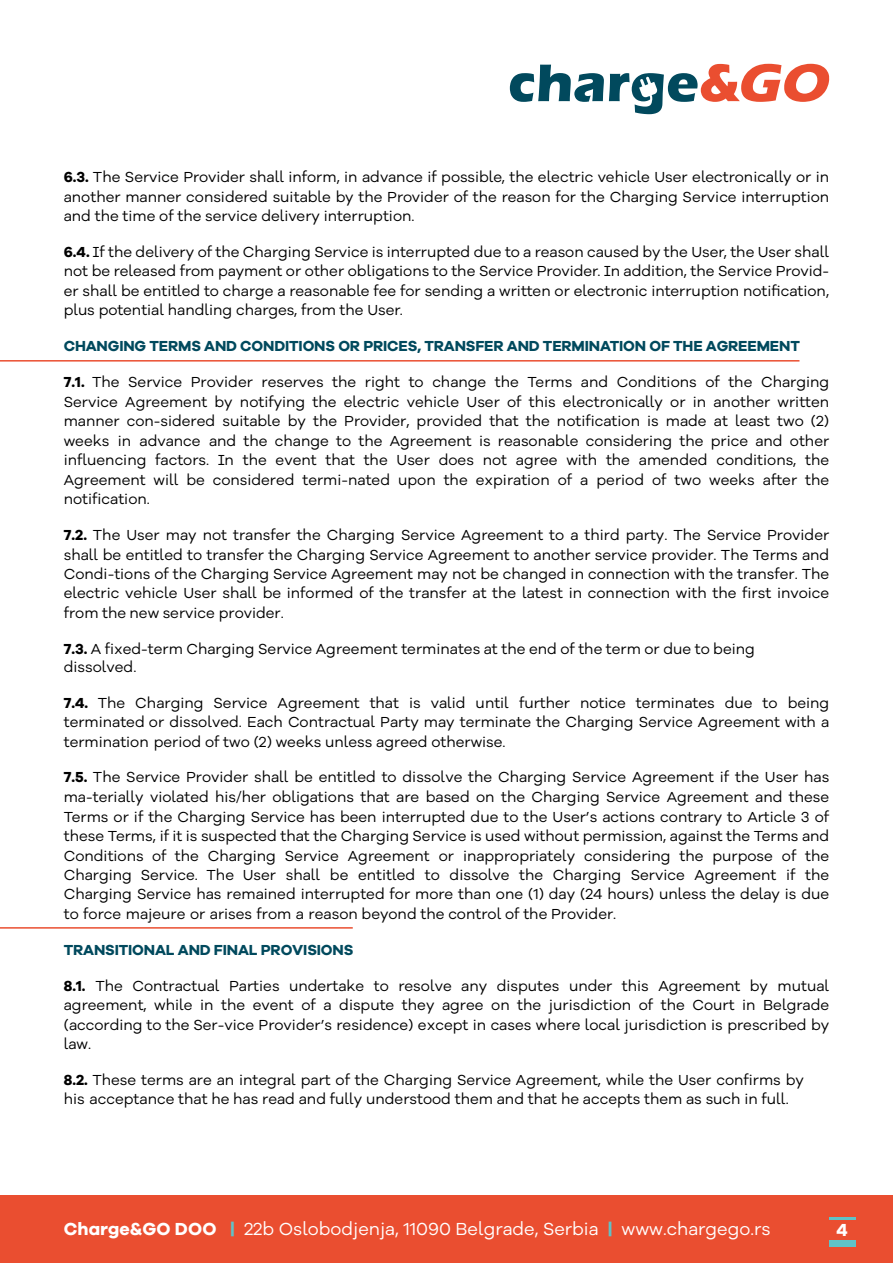
<style>
.page{position:relative;width:893px;height:1263px;background:#fff}
.page>*{position:absolute;margin:0;border:0;box-sizing:border-box;transform-origin:0 0}
.t1{font:18px "Galano Grotesque Alt";color:#fff}
.t2{font:700 18px "Galano Grotesque";color:#fff}
.t3{font:15px/19.5px "Galano Grotesque Alt";color:#000;text-align:justify}
.t4{font:700 15px "Galano Grotesque";letter-spacing:-.01em;color:#01495d}
.s1{font-family:"Galano Grotesque";font-weight:700}
.s2{font-family:"Galano Grotesque";font-weight:700;color:#60c2c7}
</style>
<div class="page">
<div style="left:0;top:1195px;width:893px;height:68px;background:#ea4e30"></div>
<svg style="left:510px;top:64px;width:319px;height:50px"></svg>
<hr style="left:829px;top:1218px;width:26px;height:2px;background:#60c2c7">
<div style="left:829px;top:1239px;width:26px;height:7px;background:#60c2c7"></div>
<hr style="left:0;top:360px;width:799px;height:2px;background:#ea4e30">
<hr style="left:0;top:927px;width:353px;height:2px;background:#ea4e30">
<p class="t3" style="left:64px;top:167px;width:767px"><span class="s1">6.3.</span> The Service Provider shall inform, in advance if possible, the electric vehicle User electronically or in another manner considered suitable by the Provider of the reason for the Charging Service interruption and the time of the service delivery interruption.</p>
<p class="t3" style="left:64px;top:242px;width:767px"><span class="s1">6.4.</span> If the delivery of the Charging Service is interrupted due to a reason caused by the User, the User shall not be released from payment or other obligations to the Service Provider. In addition, the Service Provid&shy;er shall be entitled to charge a reasonable fee for sending a written or electronic interruption notification, plus potential handling charges, from the User.</p>
<p class="t4" style="left:64px;top:337px;width:738px">CHANGING TERMS AND CONDITIONS OR PRICES, TRANSFER AND TERMINATION OF THE AGREEMENT</p>
<p class="t3" style="left:64px;top:372px;width:767px"><span class="s1">7.1.</span> The Service Provider reserves the right to change the Terms and Conditions of the Charging Service Agreement by notifying the electric vehicle User of this electronically or in another written manner con-sidered suitable by the Provider, provided that the notification is made at least two (2) weeks in advance and the change to the Agreement is reasonable considering the price and other influencing factors. In the event that the User does not agree with the amended conditions, the Agreement will be considered termi-nated upon the expiration of a period of two weeks after the notification.</p>
<p class="t3" style="left:64px;top:525px;width:767px"><span class="s1">7.2.</span> The User may not transfer the Charging Service Agreement to a third party. The Service Provider shall be entitled to transfer the Charging Service Agreement to another service provider. The Terms and Condi-tions of the Charging Service Agreement may not be changed in connection with the transfer. The electric vehicle User shall be informed of the transfer at the latest in connection with the first invoice from the new service provider.</p>
<p class="t3" style="left:64px;top:639px;width:693px;line-height:18px"><span class="s1">7.3.</span> A fixed-term Charging Service Agreement terminates at the end of the term or due to being dissolved.</p>
<p class="t3" style="left:64px;top:692px;width:767px"><span class="s1">7.4.</span> The Charging Service Agreement that is valid until further notice terminates due to being terminated or dissolved. Each Contractual Party may terminate the Charging Service Agreement with a termination period of two (2) weeks unless agreed otherwise.</p>
<p class="t3" style="left:64px;top:767px;width:767px"><span class="s1">7.5.</span> The Service Provider shall be entitled to dissolve the Charging Service Agreement if the User has ma-terially violated his/her obligations that are based on the Charging Service Agreement and these Terms or if the Charging Service has been interrupted due to the User’s actions contrary to Article 3 of these Terms, if it is suspected that the Charging Service is used without permission, against the Terms and Conditions of the Charging Service Agreement or inappropriately considering the purpose of the Charging Service. The User shall be entitled to dissolve the Charging Service Agreement if the Charging Service has remained interrupted for more than one (1) day (24 hours) unless the delay is due to force majeure or arises from a reason beyond the control of the Provider.</p>
<p class="t4" style="left:64px;top:940px;width:291px">TRANSITIONAL AND FINAL PROVISIONS</p>
<p class="t3" style="left:64px;top:975px;width:767px"><span class="s1">8.1.</span> The Contractual Parties undertake to resolve any disputes under this Agreement by mutual agreement, while in the event of a dispute they agree on the jurisdiction of the Court in Belgrade (according to the Ser-vice Provider’s residence) except in cases where local jurisdiction is prescribed by law.</p>
<p class="t3" style="left:64px;top:1069px;width:742px"><span class="s1">8.2.</span> These terms are an integral part of the Charging Service Agreement, while the User confirms by his acceptance that he has read and fully understood them and that he accepts them as such in full.</p>
<p class="t1" style="left:64px;top:1217px;width:708px"><span class="s1">Charge&amp;GO DOO</span> <span class="s2">|</span> 22b Oslobodjenja, 11090 Belgrade, Serbia <span class="s2">|</span> www.chargego.rs</p>
<p class="t2" style="left:837px;top:1218px;width:13px">4</p>
</div>
